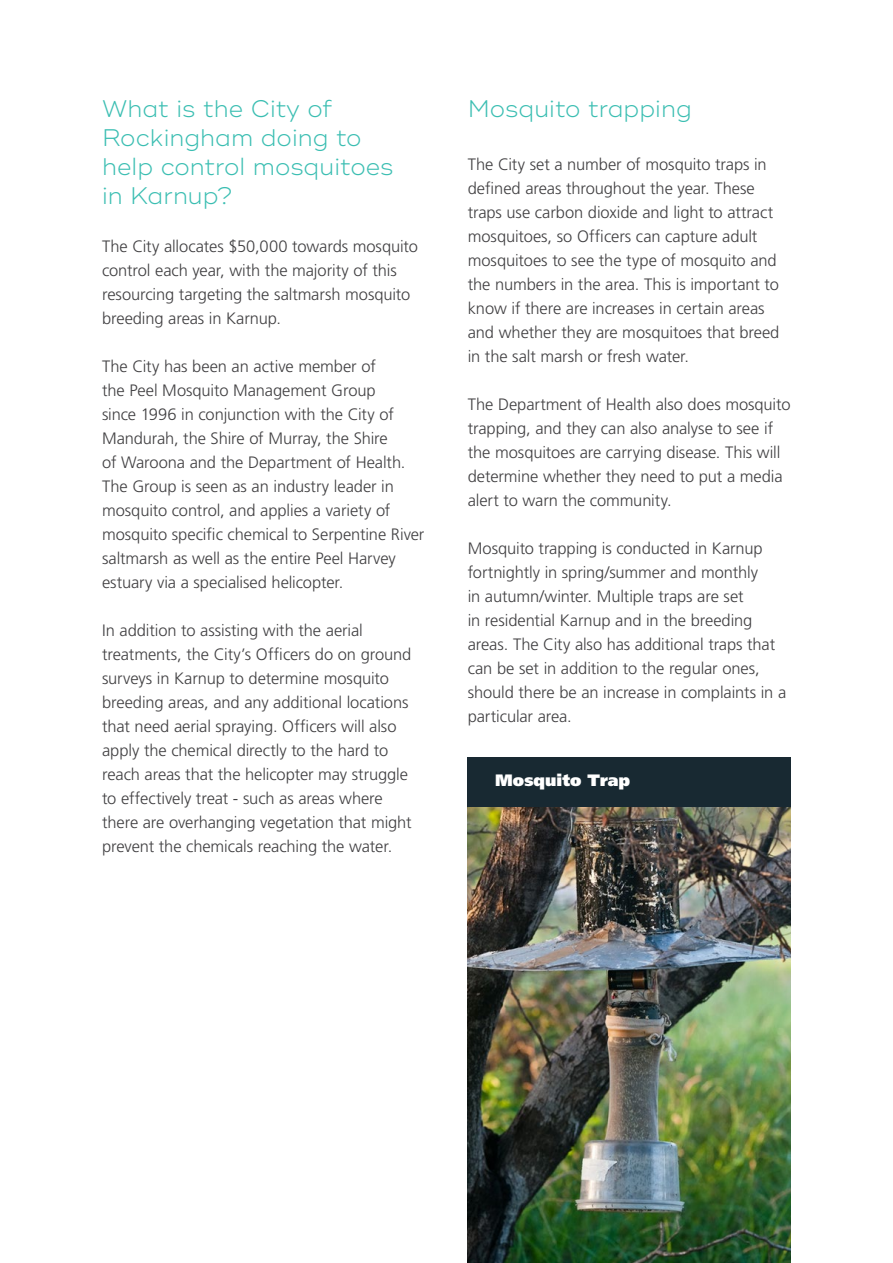
<style>
.page{position:relative;width:893px;height:1263px;background:#fff}
.page>*{position:absolute;margin:0;border:0;box-sizing:border-box;transform-origin:0 0}
.t1{font:300 24px/28.8px "Ridley Grotesk";color:#3bbeb2}
.t2{font:300 16.5px/24px "Frutiger LT Std";letter-spacing:-.005em;color:#414042}
.t3{font:900 16.5px "Frutiger LT Std";letter-spacing:.005em;color:#fff}
</style>
<div class="page">
<img style="left:468px;top:807px;width:323px;height:456px">
<div style="left:468px;top:758px;width:323px;height:49px;background:#182932"></div>
<h1 class="t1" style="left:102px;top:95px;width:293px">What is the City of<br>Rockingham doing to help control mosquitoes in Karnup?</h1>
<p class="t2" style="left:102px;top:234px;width:317px">The City allocates $50,000 towards mosquito control each year, with the majority of this resourcing targeting the saltmarsh mosquito breeding areas in Karnup.</p>
<p class="t2" style="left:102px;top:354px;width:324px">The City has been an active member of<br>the Peel Mosquito Management Group<br>since 1996 in conjunction with the City of Mandurah, the Shire of Murray, the Shire<br>of Waroona and the Department of Health.<br>The Group is seen as an industry leader in mosquito control, and applies a variety of mosquito specific chemical to Serpentine River saltmarsh as well as the entire Peel Harvey estuary via a specialised helicopter.</p>
<p class="t2" style="left:102px;top:618px;width:311px">In addition to assisting with the aerial treatments, the City’s Officers do on ground surveys in Karnup to determine mosquito breeding areas, and any additional locations that need aerial spraying. Officers will also apply the chemical directly to the hard to reach areas that the helicopter may struggle to effectively treat - such as areas where there are overhanging vegetation that might prevent the chemicals reaching the water.</p>
<h1 class="t1" style="left:468px;top:95px;width:226px">Mosquito trapping</h1>
<p class="t2" style="left:468px;top:153px;width:313px">The City set a number of mosquito traps in defined areas throughout the year. These traps use carbon dioxide and light to attract mosquitoes, so Officers can capture adult mosquitoes to see the type of mosquito and the numbers in the area. This is important to know if there are increases in certain areas and whether they are mosquitoes that breed in the salt marsh or fresh water.</p>
<p class="t2" style="left:468px;top:393px;width:324px">The Department of Health also does mosquito trapping, and they can also analyse to see if the mosquitoes are carrying disease. This will determine whether they need to put a media alert to warn the community.</p>
<p class="t2" style="left:468px;top:537px;width:320px">Mosquito trapping is conducted in Karnup fortnightly in spring/summer and monthly<br>in autumn/winter. Multiple traps are set<br>in residential Karnup and in the breeding areas. The City also has additional traps that can be set in addition to the regular ones, should there be an increase in complaints in a particular area.</p>
<p class="t3" style="left:495px;top:770px;width:137px">Mosquito Trap</p>
</div>
